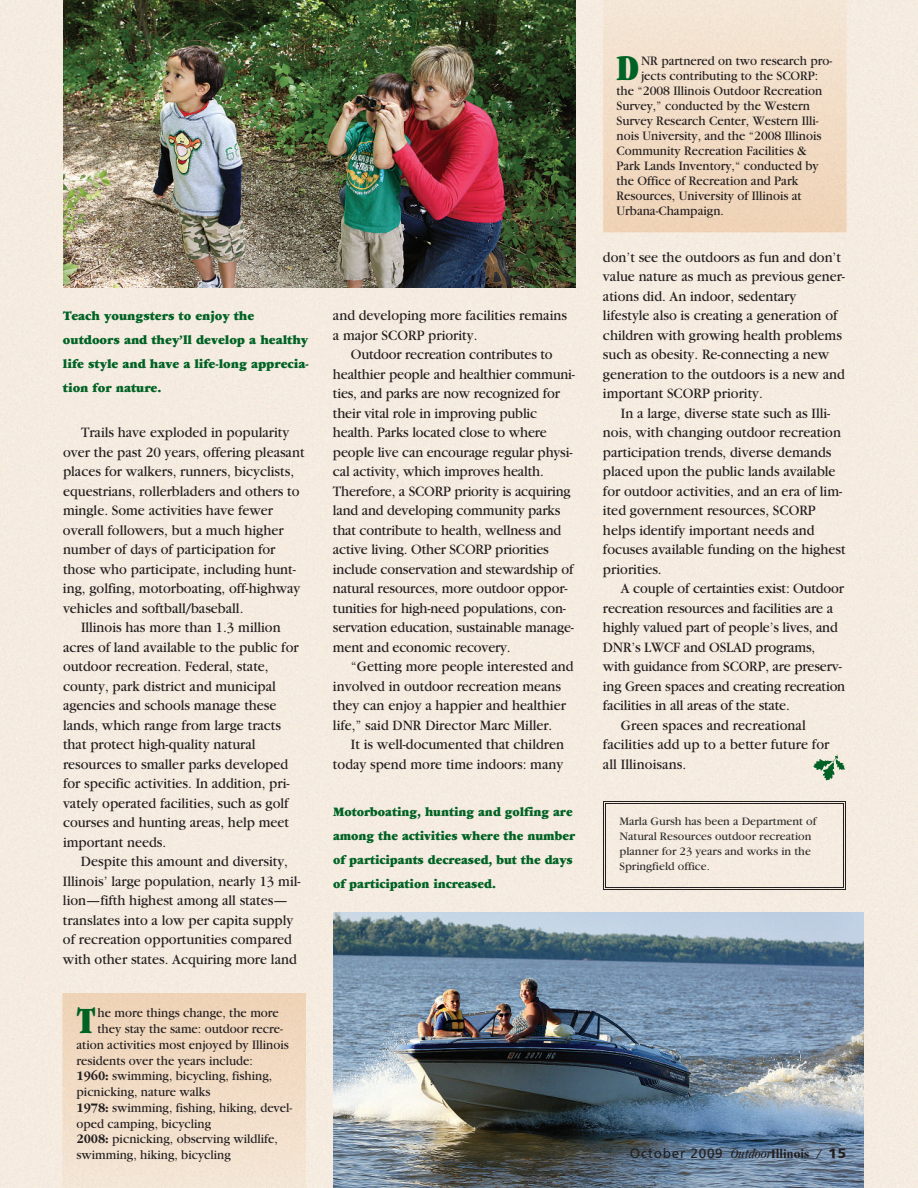
<style>
.page{position:relative;width:918px;height:1188px;background:#fff}
.page>*{position:absolute;margin:0;border:0;box-sizing:border-box;transform-origin:0 0}
.t1{font:ultra-condensed 38.4px "Garamond";color:#006224}
.t2{font:ultra-condensed 37.35px "Garamond";color:#006224}
.t3{font:15px/19.5px "Garamond";color:#231f20;scale:.95 1}
.t4{font:13.5px "Garamond";color:#231f20;scale:.95 1}
.t5{font:900 13.5px/24px "Garamond";color:#006224;scale:.9 1}
.t6{font:900 13.5px/24px "Garamond";color:#006224;scale:.93 1}
.t7{font:13.5px "Frutiger";letter-spacing:.055em;color:#231f20}
.t8{font:12px/15px "Garamond";color:#312f30}
.s1{font-weight:700}
.s2{font-family:"Garamond";font-style:italic;font-stretch:condensed}
.s3{font-family:"Garamond";font-weight:700;font-stretch:condensed}
.s4{font-weight:900}
</style>
<div class="page">
<img style="left:333px;top:912px;width:531px;height:276px">
<img style="left:813px;top:755px;width:31px;height:25px">
<div style="left:603px;top:801px;width:243px;height:89px;border:1px solid #231f20"></div>
<div style="left:605px;top:803px;width:239px;height:85px;border:1px solid #231f20"></div>
<img style="left:63px;top:0;width:513px;height:288px">
<p class="t6" style="left:63px;top:305px;width:266px">Teach youngsters to enjoy the outdoors and they’ll develop a healthy life style and have a life-long apprecia&shy;tion for nature.</p>
<p class="t3" style="left:81px;top:424px;width:221px">Trails have exploded in popularity</p>
<p class="t3" style="left:63px;top:444px;width:256px">over the past 20 years, offering pleasant</p>
<p class="t3" style="left:63px;top:463px;width:245px">places for walkers, runners, bicyclists,</p>
<p class="t3" style="left:63px;top:483px;width:251px">equestrians, rollerbladers and others to</p>
<p class="t3" style="left:63px;top:502px;width:223px">mingle. Some activities have fewer</p>
<p class="t3" style="left:63px;top:522px;width:234px">overall followers, but a much higher</p>
<p class="t3" style="left:63px;top:541px;width:225px">number of days of participation for</p>
<p class="t3" style="left:63px;top:561px;width:247px">those who participate, including hunt-</p>
<p class="t3" style="left:63px;top:580px;width:251px">ing, golfing, motorboating, off-highway</p>
<p class="t3" style="left:63px;top:600px;width:191px">vehicles and softball/baseball.</p>
<p class="t3" style="left:81px;top:619px;width:212px">Illinois has more than 1.3 million</p>
<p class="t3" style="left:63px;top:639px;width:250px">acres of land available to the public for</p>
<p class="t3" style="left:63px;top:658px;width:218px">outdoor recreation. Federal, state,</p>
<p class="t3" style="left:63px;top:678px;width:226px">county, park district and municipal</p>
<p class="t3" style="left:63px;top:697px;width:226px">agencies and schools manage these</p>
<p class="t3" style="left:63px;top:717px;width:231px">lands, which range from large tracts</p>
<p class="t3" style="left:63px;top:736px;width:204px">that protect high-quality natural</p>
<p class="t3" style="left:63px;top:756px;width:239px">resources to smaller parks developed</p>
<p class="t3" style="left:63px;top:775px;width:240px">for specific activities. In addition, pri-</p>
<p class="t3" style="left:63px;top:795px;width:239px">vately operated facilities, such as golf</p>
<p class="t3" style="left:63px;top:814px;width:240px">courses and hunting areas, help meet</p>
<p class="t3" style="left:63px;top:834px;width:110px">important needs.</p>
<p class="t3" style="left:81px;top:853px;width:220px">Despite this amount and diversity,</p>
<p class="t3" style="left:63px;top:873px;width:252px">Illinois’ large population, nearly 13 mil-</p>
<p class="t3" style="left:63px;top:892px;width:238px">lion—fifth highest among all states—</p>
<p class="t3" style="left:63px;top:912px;width:244px">translates into a low per capita supply</p>
<p class="t3" style="left:63px;top:931px;width:243px">of recreation opportunities compared</p>
<p class="t3" style="left:63px;top:951px;width:248px">with other states. Acquiring more land</p>
<h1 class="t1" style="left:76px;top:1007px;width:21px">T</h1>
<p class="t4" style="left:98px;top:1009px;width:192px">he more things change, the more</p>
<p class="t4" style="left:98px;top:1024px;width:197px">they stay the same: outdoor recre-</p>
<p class="t4" style="left:77px;top:1040px;width:225px">ation activities most enjoyed by Illinois</p>
<p class="t4" style="left:77px;top:1056px;width:187px">residents over the years include:</p>
<p class="t4" style="left:77px;top:1072px;width:208px"><span class="s1">1960:</span> swimming, bicycling, fishing,</p>
<p class="t4" style="left:77px;top:1087px;width:143px">picnicking, nature walks</p>
<p class="t4" style="left:77px;top:1103px;width:229px"><span class="s1">1978:</span> swimming, fishing, hiking, devel-</p>
<p class="t4" style="left:77px;top:1119px;width:143px">oped camping, bicycling</p>
<p class="t4" style="left:77px;top:1135px;width:214px"><span class="s1">2008:</span> picnicking, observing wildlife,</p>
<p class="t4" style="left:77px;top:1150px;width:164px">swimming, hiking, bicycling</p>
<p class="t3" style="left:333px;top:307px;width:248px">and developing more facilities remains a major SCORP priority.</p>
<p class="t3" style="left:333px;top:346px;width:256px;text-indent:18px">Outdoor recreation contributes to healthier people and healthier communi&shy;ties, and parks are now recognized for their vital role in improving public health. Parks located close to where people live can encourage regular physi&shy;cal activity, which improves health.<br>Therefore, a SCORP priority is acquiring land and developing community parks that contribute to health, wellness and active living. Other SCORP priorities include conservation and stewardship of natural resources, more outdoor oppor&shy;tunities for high-need populations, con&shy;servation education, sustainable manage&shy;ment and economic recovery.</p>
<p class="t3" style="left:333px;top:658px;width:255px;text-indent:18px">“Getting more people interested and involved in outdoor recreation means they can enjoy a happier and healthier life,” said DNR Director Marc Miller.</p>
<p class="t3" style="left:333px;top:736px;width:245px;text-align:right">It is well-documented that children today spend more time indoors: many</p>
<p class="t5" style="left:333px;top:801px;width:270px">Motorboating, hunting and golfing are among the activities where the number of participants decreased, but the days of participation increased.</p>
<h2 class="t2" style="left:616px;top:54px;width:24px">D</h2>
<p class="t4" style="left:641px;top:56px;width:203px">NR partnered on two research pro-</p>
<p class="t4" style="left:641px;top:71px;width:188px">jects contributing to the SCORP:</p>
<p class="t4" style="left:616px;top:86px;width:218px">the “2008 Illinois Outdoor Recreation</p>
<p class="t4" style="left:616px;top:101px;width:205px">Survey,” conducted by the Western</p>
<p class="t4" style="left:616px;top:116px;width:214px">Survey Research Center, Western Illi-</p>
<p class="t4" style="left:616px;top:131px;width:217px">nois University, and the “2008 Illinois</p>
<p class="t4" style="left:616px;top:146px;width:202px">Community Recreation Facilities &amp;</p>
<p class="t4" style="left:616px;top:161px;width:214px">Park Lands Inventory,“ conducted by</p>
<p class="t4" style="left:616px;top:176px;width:193px">the Office of Recreation and Park</p>
<p class="t4" style="left:616px;top:191px;width:196px">Resources, University of Illinois at</p>
<p class="t4" style="left:617px;top:206px;width:115px">Urbana-Champaign.</p>
<p class="t3" style="left:603px;top:249px;width:256px">don’t see the outdoors as fun and don’t value nature as much as previous gener&shy;ations did. An indoor, sedentary lifestyle also is creating a generation of children with growing health problems such as obesity. Re-connecting a new generation to the outdoors is a new and important SCORP priority.</p>
<p class="t3" style="left:603px;top:405px;width:257px;text-indent:18px">In a large, diverse state such as Illi&shy;nois, with changing outdoor recreation participation trends, diverse demands placed upon the public lands available for outdoor activities, and an era of lim&shy;ited government resources, SCORP helps identify important needs and focuses available funding on the highest priorities.</p>
<p class="t3" style="left:621px;top:580px;width:236px">A couple of certainties exist: Outdoor</p>
<p class="t3" style="left:603px;top:600px;width:244px">recreation resources and facilities are a</p>
<p class="t3" style="left:603px;top:619px;width:249px">highly valued part of people’s lives, and</p>
<p class="t3" style="left:603px;top:639px;width:225px">DNR’s LWCF and OSLAD programs,</p>
<p class="t3" style="left:603px;top:658px;width:253px">with guidance from SCORP, are preserv-</p>
<p class="t3" style="left:603px;top:678px;width:257px">ing Green spaces and creating recreation</p>
<p class="t3" style="left:603px;top:697px;width:198px">facilities in all areas of the state.</p>
<p class="t3" style="left:621px;top:717px;width:196px">Green spaces and recreational</p>
<p class="t3" style="left:603px;top:736px;width:240px">facilities add up to a better future for</p>
<p class="t3" style="left:603px;top:756px;width:89px">all Illinoisans.</p>
<p class="t8" style="left:619px;top:815px;width:199px">Marla Gursh has been a Department of<br>Natural Resources outdoor recreation planner for 23 years and works in the<br>Springfield office.</p>
<p class="t7" style="left:630px;top:1148px;width:218px">October 2009 <span class="s2">Outdoor</span><span class="s3">Illinois</span> <span class="s2">/</span> <span class="s4">15</span></p>
</div>
